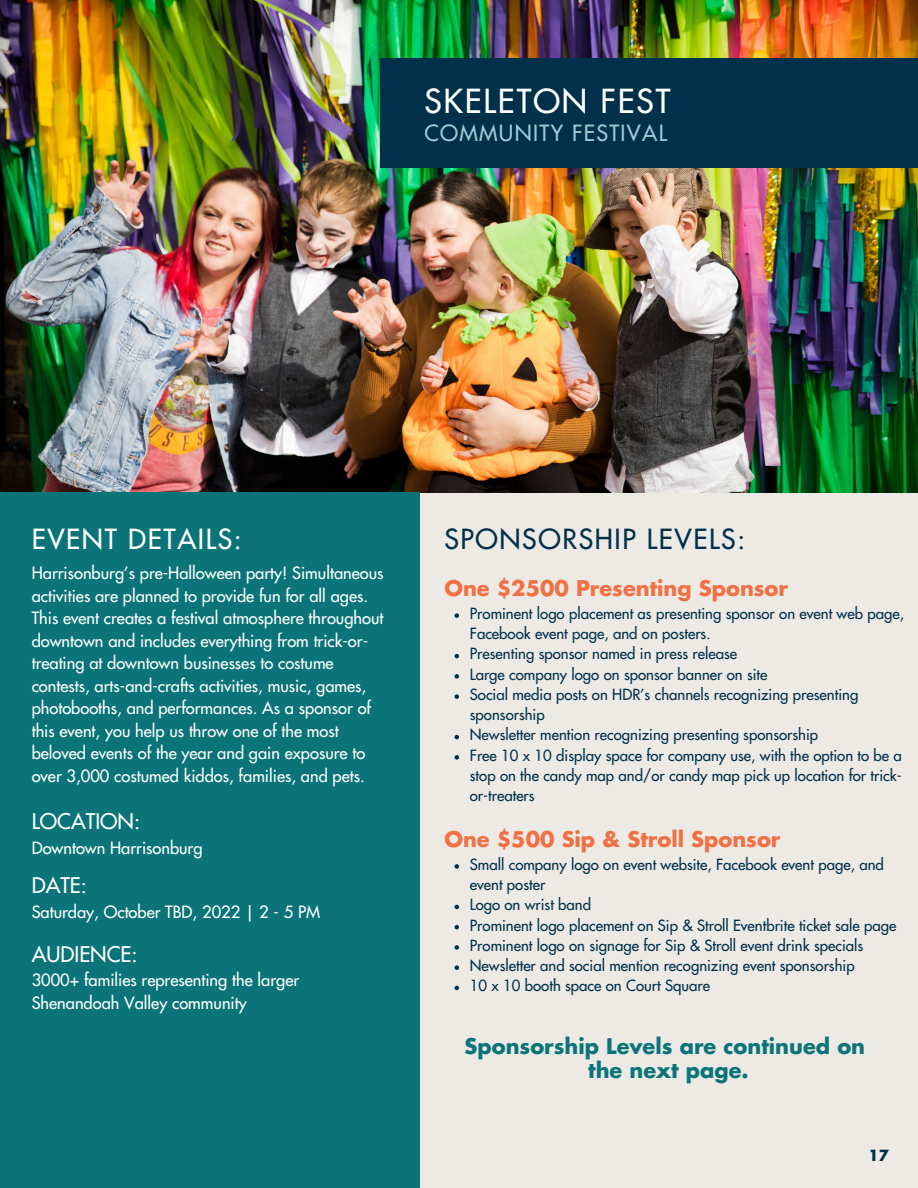
<style>
.page{position:relative;width:918px;height:1188px;background:#edeae5}
.page>*{position:absolute;margin:0;border:0;box-sizing:border-box;transform-origin:0 0}
.t1{font:500 32.25px "Futura Std";letter-spacing:.06em;color:#fff}
.t2{font:500 27px "Futura Std";letter-spacing:.06em;color:#01304a}
.t3{font:500 27px "Futura Std";letter-spacing:.06em;color:#fff}
.t4{font:500 21.75px "Futura Std";letter-spacing:.06em;color:#9ecad7}
.t5{font:700 21px "Futura Std";color:#f17044}
.t6{font:700 21px/23.7px "Futura Std";color:#0b7478;text-align:center}
.t7{font:500 21px "Futura Std";color:#fff}
.t8{font:500 16.5px/22.5px "Futura Std";color:#fff}
.t9{font:500 15px/20.2px "Futura Std";color:#01304a}
.t10{font:700 15px "Futura Std";color:#01304a}
</style>
<div class="page">
<img style="left:0;top:0;width:918px;height:493px">
<div style="left:380px;top:59px;width:537px;height:109px;background:#01304a"></div>
<div style="left:0;top:492px;width:420px;height:696px;background:#0b7478"></div>
<svg style="left:455px;top:613px;width:4px;height:5px"></svg>
<svg style="left:455px;top:654px;width:4px;height:4px"></svg>
<svg style="left:455px;top:674px;width:4px;height:5px"></svg>
<svg style="left:455px;top:694px;width:4px;height:5px"></svg>
<svg style="left:455px;top:735px;width:4px;height:4px"></svg>
<svg style="left:455px;top:755px;width:4px;height:5px"></svg>
<svg style="left:455px;top:864px;width:4px;height:5px"></svg>
<svg style="left:455px;top:905px;width:4px;height:4px"></svg>
<svg style="left:455px;top:925px;width:4px;height:4px"></svg>
<svg style="left:455px;top:945px;width:4px;height:5px"></svg>
<svg style="left:455px;top:965px;width:4px;height:5px"></svg>
<svg style="left:455px;top:986px;width:4px;height:4px"></svg>
<h1 class="t1" style="left:424px;top:87px;width:247px">SKELETON FEST</h1>
<h3 class="t4" style="left:424px;top:123px;width:244px">COMMUNITY FESTIVAL</h3>
<h2 class="t3" style="left:32px;top:526px;width:212px">EVENT DETAILS:</h2>
<p class="t8" style="left:32px;top:563px;width:353px">Harrisonburg’s pre-Halloween party! Simultaneous activities are planned to provide fun for all ages.<br>This event creates a festival atmosphere throughout downtown and includes everything from trick-or&shy;treating at downtown businesses to costume contests, arts-and-crafts activities, music, games, photobooths, and performances. As a sponsor of this event, you help us throw one of the most beloved events of the year and gain exposure to over 3,000 costumed kiddos, families, and pets.</p>
<h3 class="t7" style="left:32px;top:812px;width:110px">LOCATION:</h3>
<p class="t8" style="left:32px;top:837px;width:172px">Downtown Harrisonburg</p>
<h3 class="t7" style="left:32px;top:876px;width:57px">DATE:</h3>
<p class="t8" style="left:32px;top:901px;width:290px">Saturday, October TBD, 2022 | 2 - 5 PM</p>
<h3 class="t7" style="left:32px;top:944px;width:107px">AUDIENCE:</h3>
<p class="t8" style="left:32px;top:970px;width:269px">3000+ families representing the larger<br>Shenandoah Valley community</p>
<h2 class="t2" style="left:444px;top:526px;width:302px">SPONSORSHIP LEVELS:</h2>
<h3 class="t5" style="left:444px;top:579px;width:345px">One $2500 Presenting Sponsor</h3>
<p class="t9" style="left:470px;top:604px;width:436px">Prominent logo placement as presenting sponsor on event web page, Facebook event page, and on posters.<br>Presenting sponsor named in press release<br>Large company logo on sponsor banner on site<br>Social media posts on HDR’s channels recognizing presenting sponsorship<br>Newsletter mention recognizing presenting sponsorship<br>Free 10 x 10 display space for company use, with the option to be a stop on the candy map and/or candy map pick up location for trick&shy;or-treaters</p>
<h3 class="t5" style="left:444px;top:830px;width:338px">One $500 Sip &amp; Stroll Sponsor</h3>
<p class="t9" style="left:470px;top:855px;width:428px">Small company logo on event website, Facebook event page, and event poster<br>Logo on wrist band<br>Prominent logo placement on Sip &amp; Stroll Eventbrite ticket sale page Prominent logo on signage for Sip &amp; Stroll event drink specials Newsletter and social mention recognizing event sponsorship<br>10 x 10 booth space on Court Square</p>
<h3 class="t6" style="left:465px;top:1036px;width:402px">Sponsorship Levels are continued on the next page.</h3>
<p class="t10" style="left:868px;top:1148px;width:22px">17</p>
</div>
